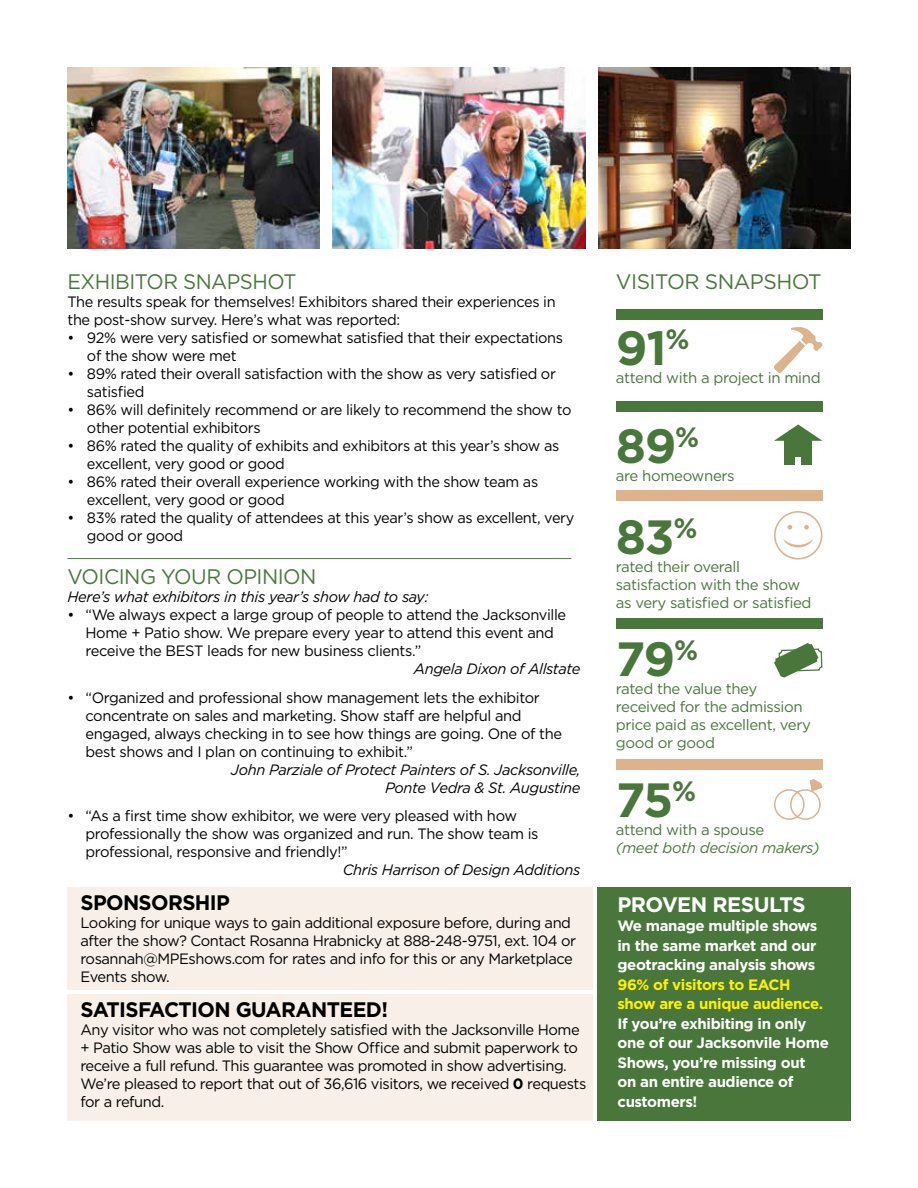
<style>
.page{position:relative;width:918px;height:1188px;background:#fff}
.page>*{position:absolute;margin:0;border:0;box-sizing:border-box;transform-origin:0 0}
.t1{font:700 48px "Gotham";letter-spacing:-.03em;color:#49773b}
.t2{font:21px "Gotham";letter-spacing:-.025em;color:#49773b}
.t3{font:700 21px "Gotham";letter-spacing:-.03em;color:#000}
.t4{font:700 21px "Gotham";letter-spacing:-.025em;color:#fff}
.t5{font:15px/18px "Gotham";letter-spacing:-.025em;color:#000}
.t6{font:15px/18px "Gotham";letter-spacing:-.025em;color:#49773b}
.t7{font:italic 15px/18px "Gotham";letter-spacing:-.025em;color:#000;text-align:right}
.t8{font:700 15px/19.5px "Gotham";letter-spacing:-.025em;color:#fff;text-align:justify}
.t9{font:700 15px/19.5px "Gotham";letter-spacing:-.025em;color:#fff200}
.t10{font:italic 15px "Gotham";letter-spacing:-.025em;color:#49773b}
.s1{font-weight:700}
</style>
<div class="page">
<div style="left:597px;top:887px;width:253px;height:233px;background:#49773b"></div>
<hr style="left:68px;top:558px;width:503px;height:1px;background:#49773b">
<img style="left:68px;top:68px;width:252px;height:180px">
<img style="left:333px;top:68px;width:252px;height:180px">
<img style="left:598px;top:68px;width:252px;height:180px">
<div style="left:68px;top:887px;width:525px;height:103px;background:#f8f0e8"></div>
<div style="left:68px;top:994px;width:525px;height:126px;background:#f8f0e8"></div>
<div style="left:616px;top:309px;width:206px;height:11px;background:#49773b"></div>
<div style="left:616px;top:618px;width:206px;height:11px;background:#49773b"></div>
<div style="left:616px;top:402px;width:206px;height:10px;background:#49773b"></div>
<div style="left:616px;top:490px;width:206px;height:11px;background:#dcb38d"></div>
<div style="left:616px;top:759px;width:206px;height:11px;background:#dcb38d"></div>
<div style="left:774px;top:511px;width:48px;height:49px;border:2px solid #dcb38d;border-radius:50%"></div>
<svg style="left:788px;top:525px;width:4px;height:5px"></svg>
<svg style="left:804px;top:525px;width:5px;height:5px"></svg>
<svg style="left:783px;top:539px;width:30px;height:8px"></svg>
<svg style="left:774px;top:779px;width:48px;height:41px"></svg>
<div style="left:784px;top:440px;width:28px;height:25px;background:#49773b"></div>
<svg style="left:774px;top:424px;width:48px;height:17px"></svg>
<div style="left:795px;top:457px;width:6px;height:8px;background:#fff"></div>
<svg style="left:774px;top:327px;width:48px;height:46px"></svg>
<svg style="left:774px;top:643px;width:48px;height:35px"></svg>
<h2 class="t2" style="left:68px;top:268px;width:230px">EXHIBITOR SNAPSHOT</h2>
<p class="t5" style="left:68px;top:292px;width:490px">The results speak for themselves! Exhibitors shared their experiences in the post-show survey. Here’s what was reported:</p>
<p class="t5" style="left:87px;top:328px;width:478px;text-indent:-19px">• 92% were very satisfied or somewhat satisfied that their expectations of the show were met</p>
<p class="t5" style="left:87px;top:364px;width:470px;text-indent:-19px">• 89% rated their overall satisfaction with the show as very satisfied or satisfied</p>
<p class="t5" style="left:87px;top:400px;width:486px;text-indent:-19px">• 86% will definitely recommend or are likely to recommend the show to other potential exhibitors</p>
<p class="t5" style="left:87px;top:436px;width:474px;text-indent:-19px">• 86% rated the quality of exhibits and exhibitors at this year’s show as excellent, very good or good</p>
<p class="t5" style="left:87px;top:472px;width:453px;text-indent:-19px">• 86% rated their overall experience working with the show team as excellent, very good or good</p>
<p class="t5" style="left:87px;top:508px;width:489px;text-indent:-19px">• 83% rated the quality of attendees at this year’s show as excellent, very good or good</p>
<h2 class="t2" style="left:68px;top:563px;width:251px">VOICING YOUR OPINION</h2>
<p class="t7" style="left:68px;top:588px;width:362px">Here’s what exhibitors in this year’s show had to say:</p>
<p class="t5" style="left:85px;top:606px;width:482px;text-indent:-18px">• “We always expect a large group of people to attend the Jacksonville<br>Home + Patio show. We prepare every year to attend this event and receive the BEST leads for new business clients.”</p>
<p class="t7" style="left:414px;top:660px;width:168px">Angela Dixon of Allstate</p>
<p class="t5" style="left:85px;top:688px;width:478px;text-indent:-18px">• “Organized and professional show management lets the exhibitor concentrate on sales and marketing. Show staff are helpful and engaged, always checking in to see how things are going. One of the best shows and I plan on continuing to exhibit.”</p>
<p class="t7" style="left:231px;top:760px;width:351px">John Parziale of Protect Painters of S. Jacksonville,<br>Ponte Vedra &amp; St. Augustine</p>
<p class="t5" style="left:85px;top:807px;width:454px;text-indent:-18px">• “As a first time show exhibitor, we were very pleased with how professionally the show was organized and run. The show team is professional, responsive and friendly!”</p>
<p class="t7" style="left:343px;top:861px;width:239px">Chris Harrison of Design Additions</p>
<h2 class="t3" style="left:80px;top:889px;width:151px">SPONSORSHIP</h2>
<p class="t5" style="left:80px;top:914px;width:497px">Looking for unique ways to gain additional exposure before, during and after the show? Contact Rosanna Hrabnicky at 888-248-9751, ext. 104 or rosannah@MPEshows.com for rates and info for this or any Marketplace Events show.</p>
<h2 class="t3" style="left:80px;top:996px;width:309px">SATISFACTION GUARANTEED!</h2>
<p class="t5" style="left:80px;top:1021px;width:507px">Any visitor who was not completely satisfied with the Jacksonville Home + Patio Show was able to visit the Show Office and submit paperwork to receive a full refund. This guarantee was promoted in show advertising.<br>We’re pleased to report that out of 36,616 visitors, we received <span class="s1">0</span> requests for a refund.</p>
<h2 class="t2" style="left:616px;top:268px;width:207px">VISITOR SNAPSHOT</h2>
<h1 class="t1" style="left:616px;top:317px;width:75px">91<sup>%</sup></h1>
<p class="t6" style="left:616px;top:369px;width:206px">attend with a project in mind</p>
<h1 class="t1" style="left:616px;top:414px;width:85px">89<sup>%</sup></h1>
<p class="t6" style="left:616px;top:466px;width:120px">are homeowners</p>
<h1 class="t1" style="left:616px;top:505px;width:83px">83<sup>%</sup></h1>
<p class="t6" style="left:616px;top:557px;width:197px">rated their overall satisfaction with the show as very satisfied or satisfied</p>
<h1 class="t1" style="left:616px;top:627px;width:84px">79<sup>%</sup></h1>
<p class="t6" style="left:616px;top:679px;width:197px">rated the value they received for the admission price paid as excellent, very good or good</p>
<h1 class="t1" style="left:616px;top:769px;width:82px">75<sup>%</sup></h1>
<p class="t6" style="left:616px;top:821px;width:150px">attend with a spouse</p>
<p class="t10" style="left:616px;top:838px;width:205px">(meet both decision makers)</p>
<h2 class="t4" style="left:617px;top:890px;width:190px">PROVEN RESULTS</h2>
<p class="t8" style="left:617px;top:916px;width:202px">We manage multiple shows in the same market and our geotracking analysis shows</p>
<p class="t9" style="left:617px;top:974px;width:207px">96% of visitors to EACH show are a unique audience.</p>
<p class="t8" style="left:617px;top:1013px;width:213px;text-align:left">If you’re exhibiting in only one of our Jacksonvile Home<br>Shows, you’re missing out<br>on an entire audience of customers!</p>
</div>
